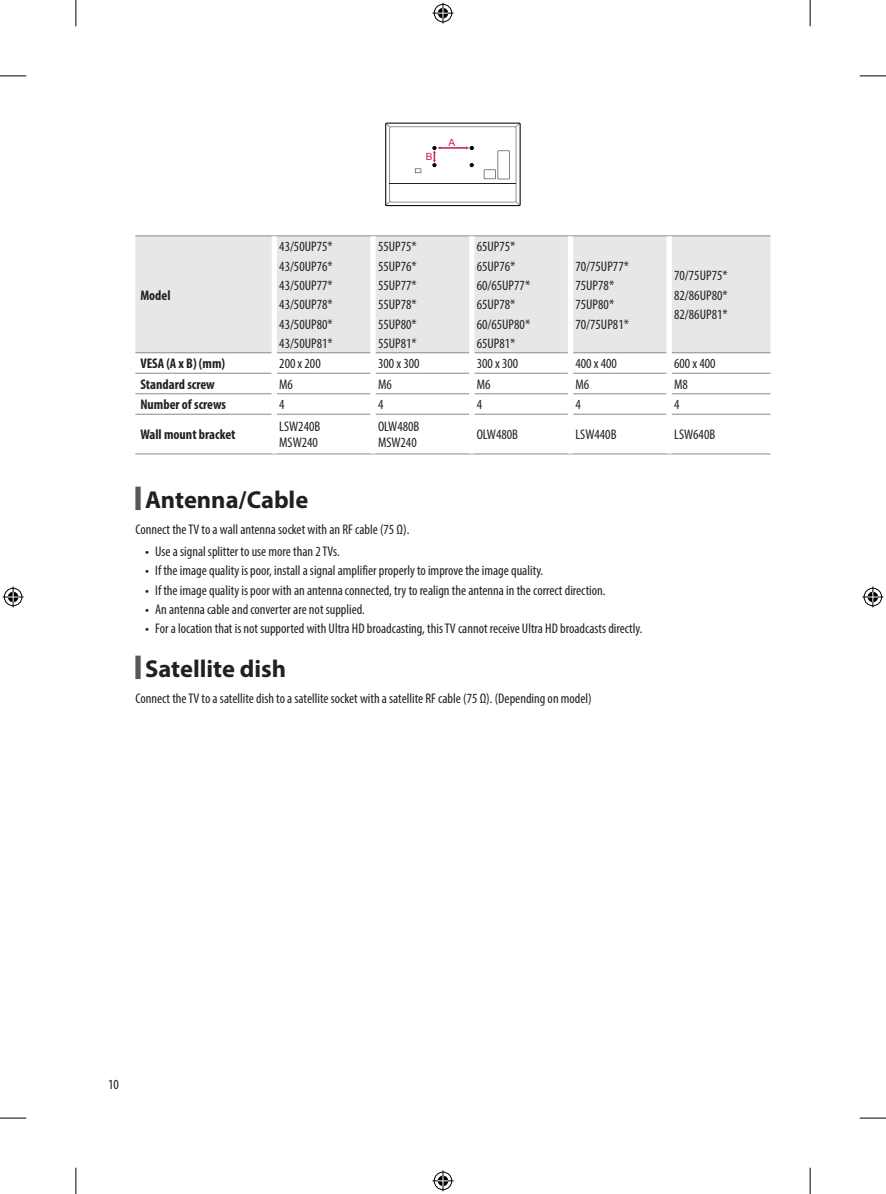
<style>
.page{position:relative;width:886px;height:1194px;background:#fff}
.page>*{position:absolute;margin:0;border:0;box-sizing:border-box;transform-origin:0 0}
.Title2{font:700 24.5px "Myriad Pro";color:#231f20}
.Body{font:condensed 14px "Myriad Pro";color:#231f20}
.Body_Bold{font:700 condensed 14px "Myriad Pro";color:#231f20}
.Body_Table{font:condensed 14px "Myriad Pro";color:#231f20}
.t1{font:9.97px "Arial";color:#c8205d}
.s1{font-family:"LG Smart";font-stretch:normal}
</style>
<div class="page">
<svg style="left:385px;top:123px;width:136px;height:83px"></svg>
<div style="left:135px;top:236px;width:635px;height:116px;background:#e6e7e9"></div>
<hr style="left:135px;top:235px;width:139px;height:1px;background:#87898c">
<hr style="left:135px;top:352px;width:137px;height:1px;background:#87898c">
<hr style="left:135px;top:373px;width:137px;height:1px;background:#87898c">
<hr style="left:135px;top:393px;width:137px;height:1px;background:#87898c">
<hr style="left:135px;top:414px;width:137px;height:1px;background:#87898c">
<hr style="left:135px;top:453px;width:139px;height:1px;background:#87898c">
<hr style="left:274px;top:235px;width:99px;height:1px;background:#87898c">
<hr style="left:277px;top:352px;width:93px;height:1px;background:#87898c">
<hr style="left:277px;top:373px;width:93px;height:1px;background:#87898c">
<hr style="left:277px;top:393px;width:93px;height:1px;background:#87898c">
<hr style="left:277px;top:414px;width:93px;height:1px;background:#87898c">
<hr style="left:274px;top:453px;width:99px;height:1px;background:#87898c">
<hr style="left:373px;top:235px;width:99px;height:1px;background:#87898c">
<hr style="left:376px;top:352px;width:93px;height:1px;background:#87898c">
<hr style="left:376px;top:373px;width:93px;height:1px;background:#87898c">
<hr style="left:376px;top:393px;width:93px;height:1px;background:#87898c">
<hr style="left:376px;top:414px;width:93px;height:1px;background:#87898c">
<hr style="left:373px;top:453px;width:99px;height:1px;background:#87898c">
<hr style="left:472px;top:235px;width:98px;height:1px;background:#87898c">
<hr style="left:474px;top:352px;width:94px;height:1px;background:#87898c">
<hr style="left:474px;top:373px;width:94px;height:1px;background:#87898c">
<hr style="left:474px;top:393px;width:94px;height:1px;background:#87898c">
<hr style="left:474px;top:414px;width:94px;height:1px;background:#87898c">
<hr style="left:472px;top:453px;width:98px;height:1px;background:#87898c">
<hr style="left:570px;top:235px;width:99px;height:1px;background:#87898c">
<hr style="left:573px;top:352px;width:94px;height:1px;background:#87898c">
<hr style="left:573px;top:373px;width:94px;height:1px;background:#87898c">
<hr style="left:573px;top:393px;width:94px;height:1px;background:#87898c">
<hr style="left:573px;top:414px;width:94px;height:1px;background:#87898c">
<hr style="left:570px;top:453px;width:99px;height:1px;background:#87898c">
<hr style="left:669px;top:235px;width:101px;height:1px;background:#87898c">
<hr style="left:672px;top:352px;width:98px;height:1px;background:#87898c">
<hr style="left:672px;top:373px;width:98px;height:1px;background:#87898c">
<hr style="left:672px;top:393px;width:98px;height:1px;background:#87898c">
<hr style="left:672px;top:414px;width:98px;height:1px;background:#87898c">
<hr style="left:669px;top:453px;width:101px;height:1px;background:#87898c">
<div style="left:272px;top:236px;width:5px;height:117px;background:#fff"></div>
<div style="left:370px;top:236px;width:6px;height:117px;background:#fff"></div>
<div style="left:469px;top:236px;width:5px;height:117px;background:#fff"></div>
<div style="left:568px;top:236px;width:5px;height:117px;background:#fff"></div>
<div style="left:667px;top:236px;width:5px;height:117px;background:#fff"></div>
<div style="left:135px;top:486px;width:6px;height:24px;background:#57585a"></div>
<div style="left:135px;top:655px;width:6px;height:24px;background:#57585a"></div>
<svg style="left:0;top:76px;width:26px;height:1px"></svg>
<svg style="left:860px;top:76px;width:26px;height:1px"></svg>
<svg style="left:0;top:1117px;width:26px;height:1px"></svg>
<svg style="left:860px;top:1117px;width:26px;height:1px"></svg>
<svg style="left:76px;top:0;width:1px;height:26px"></svg>
<svg style="left:76px;top:1167px;width:1px;height:26px"></svg>
<svg style="left:810px;top:0;width:1px;height:26px"></svg>
<svg style="left:810px;top:1167px;width:1px;height:26px"></svg>
<svg style="left:432px;top:3px;width:21px;height:21px"></svg>
<svg style="left:432px;top:1170px;width:21px;height:21px"></svg>
<svg style="left:3px;top:586px;width:21px;height:21px"></svg>
<svg style="left:862px;top:586px;width:21px;height:21px"></svg>
<p class="Body_Bold" style="left:140px;top:286px;width:32px">Model</p>
<p class="Body" style="left:279px;top:238px;width:55px">43/50UP75*</p>
<p class="Body" style="left:279px;top:257px;width:55px">43/50UP76*</p>
<p class="Body" style="left:279px;top:277px;width:55px">43/50UP77*</p>
<p class="Body" style="left:279px;top:296px;width:55px">43/50UP78*</p>
<p class="Body" style="left:279px;top:315px;width:55px">43/50UP80*</p>
<p class="Body" style="left:279px;top:335px;width:55px">43/50UP81*</p>
<p class="t1" style="left:426px;top:150px;width:8px">B</p>
<p class="t1" style="left:449px;top:136px;width:8px">A</p>
<p class="Body" style="left:378px;top:238px;width:40px">55UP75*</p>
<p class="Body" style="left:378px;top:257px;width:40px">55UP76*</p>
<p class="Body" style="left:378px;top:277px;width:40px">55UP77*</p>
<p class="Body" style="left:378px;top:296px;width:40px">55UP78*</p>
<p class="Body" style="left:378px;top:315px;width:40px">55UP80*</p>
<p class="Body" style="left:378px;top:335px;width:40px">55UP81*</p>
<p class="Body" style="left:477px;top:238px;width:40px">65UP75*</p>
<p class="Body" style="left:477px;top:257px;width:40px">65UP76*</p>
<p class="Body" style="left:477px;top:277px;width:55px">60/65UP77*</p>
<p class="Body" style="left:477px;top:296px;width:40px">65UP78*</p>
<p class="Body" style="left:477px;top:315px;width:55px">60/65UP80*</p>
<p class="Body" style="left:477px;top:335px;width:40px">65UP81*</p>
<p class="Body" style="left:575px;top:257px;width:55px">70/75UP77*</p>
<p class="Body" style="left:575px;top:277px;width:40px">75UP78*</p>
<p class="Body" style="left:575px;top:296px;width:40px">75UP80*</p>
<p class="Body" style="left:575px;top:315px;width:55px">70/75UP81*</p>
<p class="Body" style="left:674px;top:267px;width:55px">70/75UP75*</p>
<p class="Body" style="left:674px;top:286px;width:55px">82/86UP80*</p>
<p class="Body" style="left:674px;top:306px;width:55px">82/86UP81*</p>
<p class="Body_Bold" style="left:140px;top:355px;width:86px">VESA (A x B) (mm)</p>
<p class="Body_Table" style="left:279px;top:355px;width:43px">200 x 200</p>
<p class="Body" style="left:378px;top:355px;width:43px">300 x 300</p>
<p class="Body" style="left:477px;top:355px;width:43px">300 x 300</p>
<p class="Body" style="left:575px;top:355px;width:43px">400 x 400</p>
<p class="Body" style="left:674px;top:355px;width:43px">600 x 400</p>
<p class="Body_Bold" style="left:140px;top:375px;width:76px">Standard screw</p>
<p class="Body" style="left:279px;top:375px;width:15px">M6</p>
<p class="Body" style="left:378px;top:375px;width:15px">M6</p>
<p class="Body" style="left:477px;top:375px;width:15px">M6</p>
<p class="Body" style="left:575px;top:375px;width:15px">M6</p>
<p class="Body" style="left:674px;top:375px;width:15px">M8</p>
<p class="Body_Bold" style="left:140px;top:396px;width:87px">Number of screws</p>
<p class="Body" style="left:279px;top:396px;width:7px">4</p>
<p class="Body" style="left:378px;top:396px;width:7px">4</p>
<p class="Body" style="left:477px;top:396px;width:7px">4</p>
<p class="Body" style="left:575px;top:396px;width:7px">4</p>
<p class="Body" style="left:674px;top:396px;width:7px">4</p>
<p class="Body_Bold" style="left:140px;top:426px;width:97px">Wall mount bracket</p>
<p class="Body_Table" style="left:378px;top:418px;width:43px">OLW480B</p>
<p class="Body_Table" style="left:378px;top:434px;width:40px">MSW240</p>
<p class="Body_Table" style="left:279px;top:418px;width:43px">LSW240B</p>
<p class="Body_Table" style="left:279px;top:434px;width:40px">MSW240</p>
<p class="Body" style="left:477px;top:426px;width:43px">OLW480B</p>
<p class="Body" style="left:575px;top:426px;width:43px">LSW440B</p>
<p class="Body" style="left:674px;top:426px;width:43px">LSW640B</p>
<p class="Title2" style="left:145px;top:483px;width:165px">Antenna/Cable</p>
<p class="Body" style="left:135px;top:521px;width:275px">Connect the TV to a wall antenna socket with an RF cable (75 Ω).</p>
<p class="Body" style="left:145px;top:543px;width:196px"><span class="s1">•</span> Use a signal splitter to use more than 2 TVs.</p>
<p class="Body" style="left:145px;top:562px;width:399px"><span class="s1">•</span> If the image quality is poor, install a signal amplifier properly to improve the image quality.</p>
<p class="Body" style="left:145px;top:581px;width:462px"><span class="s1">•</span> If the image quality is poor with an antenna connected, try to realign the antenna in the correct direction.</p>
<p class="Body" style="left:145px;top:601px;width:221px"><span class="s1">•</span> An antenna cable and converter are not supplied.</p>
<p class="Body" style="left:145px;top:620px;width:499px"><span class="s1">•</span> For a location that is not supported with Ultra HD broadcasting, this TV cannot receive Ultra HD broadcasts directly.</p>
<p class="Title2" style="left:145px;top:652px;width:143px">Satellite dish</p>
<p class="Body" style="left:135px;top:690px;width:458px">Connect the TV to a satellite dish to a satellite socket with a satellite RF cable (75 Ω). (Depending on model)</p>
<p class="Body" style="left:108px;top:1075px;width:12px">10</p>
</div>
